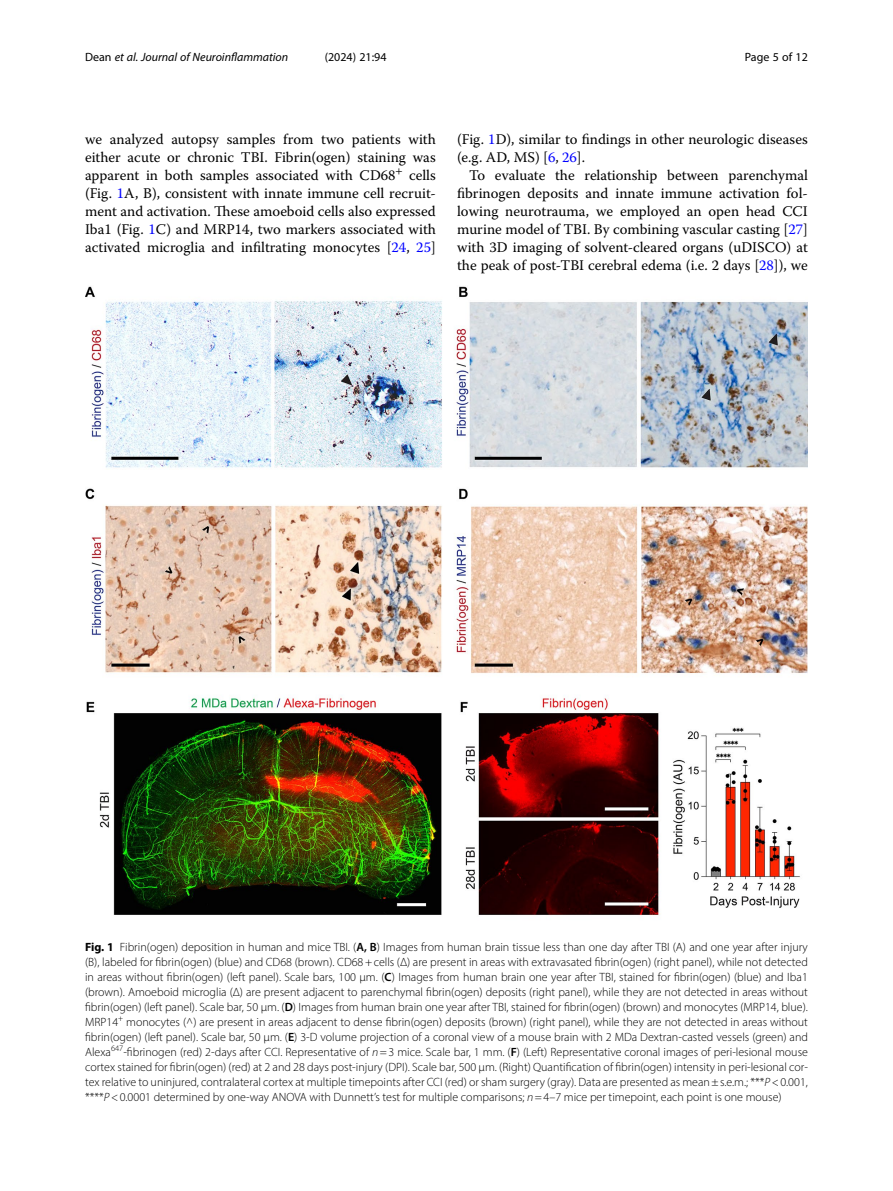
<style>
.page{position:relative;width:893px;height:1191px;background:#fff}
.page>*{position:absolute;margin:0;border:0;box-sizing:border-box;transform-origin:0 0}
.Body_Text{font:14.7px/18px "Warnock Pro";color:#000;text-align:justify}
.Body_Text_Indent{font:14.7px/18px "Warnock Pro";color:#000;text-align:justify}
.Figure_Caption{font:300 12px/15px "Myriad Pro";color:#000;text-align:justify}
.t1{font:italic 12px "Myriad Pro";color:#000}
.t2{font:12px "Myriad Pro";color:#000}
.s1{font-style:normal}
.s2{color:#00f}
.s3{font-weight:700}
.s4{font-weight:600}
.s5{font-style:italic}
</style>
<div class="page">
<img style="left:85px;top:286px;width:723px;height:630px">
<p class="t1" style="left:85px;top:50px;width:205px"><span class="s1">Dean</span> et al. Journal of Neuroinflammation</p>
<p class="t2" style="left:325px;top:50px;width:63px">(2024) 21:94</p>
<p class="t2" style="left:745px;top:50px;width:65px">Page 5 of 12</p>
<p class="Body_Text" style="left:85px;top:130px;width:352px">we analyzed autopsy samples from two patients with either acute or chronic TBI. Fibrin(ogen) staining was apparent in both samples associated with CD68<sup>+</sup> cells (Fig. <span class="s2">1</span>A, B), consistent with innate immune cell recruit&shy;ment and activation. These amoeboid cells also expressed Iba1 (Fig. <span class="s2">1</span>C) and MRP14, two markers associated with activated microglia and infiltrating monocytes [<span class="s2">24</span>, <span class="s2">25</span>]</p>
<p class="Body_Text" style="left:457px;top:130px;width:352px">(Fig. <span class="s2">1</span>D), similar to findings in other neurologic diseases (e.g. AD, MS) [<span class="s2">6</span>, <span class="s2">26</span>].</p>
<p class="Body_Text_Indent" style="left:457px;top:166px;width:352px;text-indent:12px">To evaluate the relationship between parenchymal fibrinogen deposits and innate immune activation fol&shy;lowing neurotrauma, we employed an open head CCI murine model of TBI. By combining vascular casting [<span class="s2">27</span>] with 3D imaging of solvent-cleared organs (uDISCO) at the peak of post-TBI cerebral edema (i.e. 2 days [<span class="s2">28</span>]), we</p>
<p class="Figure_Caption" style="left:85px;top:939px;width:724px"><span class="s3">Fig. 1</span> Fibrin(ogen) deposition in human and mice TBI. (<span class="s4">A, B</span>) Images from human brain tissue less than one day after TBI (A) and one year after injury (B), labeled for fibrin(ogen) (blue) and CD68 (brown). CD68+cells (Δ) are present in areas with extravasated fibrin(ogen) (right panel), while not detected in areas without fibrin(ogen) (left panel). Scale bars, 100 μm. (<span class="s4">C</span>) Images from human brain one year after TBI, stained for fibrin(ogen) (blue) and Iba1 (brown). Amoeboid microglia (Δ) are present adjacent to parenchymal fibrin(ogen) deposits (right panel), while they are not detected in areas without fibrin(ogen) (left panel). Scale bar, 50 μm. (<span class="s4">D</span>) Images from human brain one year after TBI, stained for fibrin(ogen) (brown) and monocytes (MRP14, blue).<br>MRP14<sup>+</sup> monocytes (^) are present in areas adjacent to dense fibrin(ogen) deposits (brown) (right panel), while they are not detected in areas without fibrin(ogen) (left panel). Scale bar, 50 μm. (<span class="s4">E</span>) 3-D volume projection of a coronal view of a mouse brain with 2 MDa Dextran-casted vessels (green) and Alexa<sup>647</sup>-fibrinogen (red) 2-days after CCI. Representative of <span class="s5">n</span>=3 mice. Scale bar, 1 mm. (<span class="s4">F</span>) (Left) Representative coronal images of peri-lesional mouse cortex stained for fibrin(ogen) (red) at 2 and 28 days post-injury (DPI). Scale bar, 500 μm. (Right) Quantification of fibrin(ogen) intensity in peri-lesional cor&shy;tex relative to uninjured, contralateral cortex at multiple timepoints after CCI (red) or sham surgery (gray). Data are presented as mean±s.e.m.; ***<span class="s5">P</span>&lt;0.001, ****<span class="s5">P</span>&lt;0.0001 determined by one-way ANOVA with Dunnett’s test for multiple comparisons; <span class="s5">n</span>=4–7 mice per timepoint, each point is one mouse)</p>
</div>
